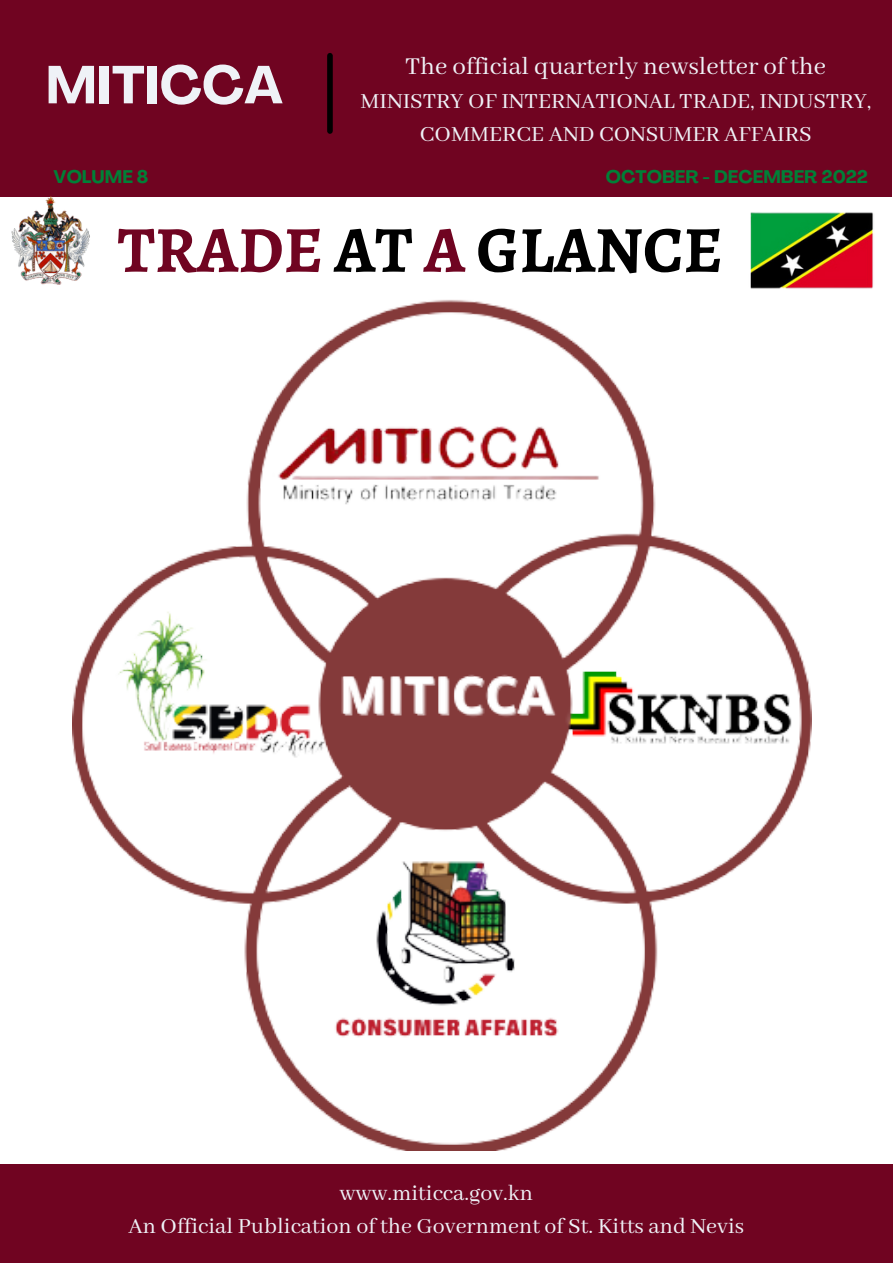
<style>
.page{position:relative;width:893px;height:1264px;background:#fff}
.page>*{position:absolute;margin:0;border:0;box-sizing:border-box;transform-origin:0 0}
.t1{font:700 65.7px "Alegreya";color:#000}
.t2{font:700 52.65px "Agrandir";color:#eff2f7}
.t3{font:27px "Abhaya Libre";color:#eff2f7}
.t4{font:24px/32.5px "Abhaya Libre";color:#eff2f7;text-align:center}
.t5{font:700 18px "Agrandir";color:#008037}
.s1{color:#700421}
</style>
<div class="page">
<div style="left:0;top:0;width:892px;height:197px;background:#700421"></div>
<div style="left:327px;top:56px;width:6px;height:75px;background:#000"></div>
<div style="left:0;top:1163px;width:892px;height:99px;background:#700421"></div>
<img style="left:11px;top:196px;width:79px;height:89px">
<img style="left:750px;top:212px;width:124px;height:77px">
<img style="left:73px;top:300px;width:738px;height:850px">
<h2 class="t2" style="left:46px;top:64px;width:239px">MITICCA</h2>
<p class="t3" style="left:405px;top:51px;width:422px">The official quarterly newsletter of the</p>
<p class="t4" style="left:360px;top:86px;width:512px">MINISTRY OF INTERNATIONAL TRADE, INDUSTRY,<br>COMMERCE AND CONSUMER AFFAIRS</p>
<p class="t5" style="left:54px;top:169px;width:96px">VOLUME 8</p>
<p class="t5" style="left:605px;top:169px;width:264px">OCTOBER - DECEMBER 2022</p>
<h1 class="t1" style="left:118px;top:205px;width:606px"><span class="s1">TRADE</span> AT <span class="s1">A</span> GLANCE</h1>
<p class="t4" style="left:128px;top:1177px;width:617px">www.miticca.gov.kn<br>An Official Publication of the Government of St. Kitts and Nevis</p>
</div>
